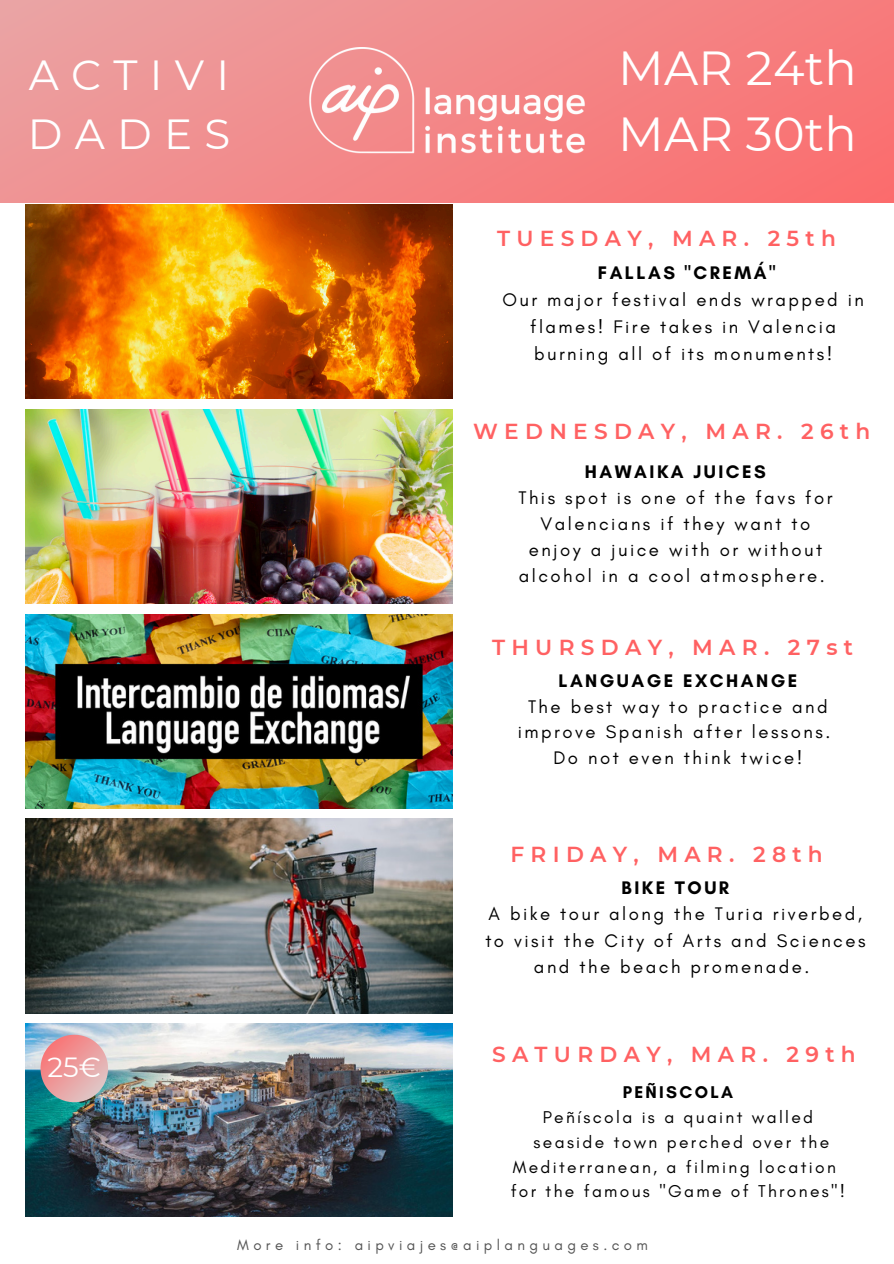
<style>
.page{position:relative;width:894px;height:1264px;background:#fff}
.page>*{position:absolute;margin:0;border:0;box-sizing:border-box;transform-origin:0 0}
.t1{font:47.7px/66.4px "Montserrat";letter-spacing:.005em;color:#fff}
.t2{font:42px/58.5px "Montserrat";letter-spacing:.29em;color:#fff}
.t3{font:27.6px "Montserrat";color:#fff}
.t4{font:600 21.75px "Montserrat";letter-spacing:.29em;color:#ff6162}
.t5{font:18.6px/26px "Glacial Indifference";letter-spacing:.135em;color:#000;text-align:center}
.t6{font:700 18.6px "Glacial Indifference";letter-spacing:.135em;color:#000}
.t7{font:17.4px/24.8px "Glacial Indifference";letter-spacing:.135em;color:#000;text-align:center}
.t8{font:700 17.4px "Glacial Indifference";letter-spacing:.135em;color:#000}
.t9{font:15px "Glacial Indifference";letter-spacing:.29em;color:#545454}
</style>
<div class="page">
<img style="left:26px;top:205px;width:426px;height:193px">
<img style="left:26px;top:410px;width:426px;height:193px">
<img style="left:26px;top:614px;width:426px;height:194px">
<img style="left:26px;top:818px;width:426px;height:194px">
<img style="left:26px;top:1023px;width:426px;height:193px">
<div style="left:0;top:0;width:893px;height:203px;background:linear-gradient(to right,#ec9d9d,#f97374)"></div>
<img style="left:307px;top:48px;width:280px;height:114px">
<svg style="left:41px;top:1034px;width:67px;height:68px;background:#d3a1a3"></svg>
<h2 class="t2" style="left:28px;top:45px;width:204px">ACTIVI<br>DADES</h2>
<h1 class="t1" style="left:618px;top:33px;width:240px">MAR 24th<br>MAR 30th</h1>
<p class="t4" style="left:497px;top:223px;width:340px">TUESDAY, MAR. 25th</p>
<p class="t6" style="left:597px;top:261px;width:179px">FALLAS "CREMÁ"</p>
<p class="t5" style="left:502px;top:287px;width:363px;line-height:27px">Our major festival ends wrapped in flames! Fire takes in Valencia burning all of its monuments!</p>
<p class="t4" style="left:473px;top:416px;width:398px">WEDNESDAY, MAR. 26th</p>
<p class="t6" style="left:584px;top:460px;width:182px">HAWAIKA JUICES</p>
<p class="t5" style="left:518px;top:485px;width:315px">This spot is one of the favs for<br>Valencians if they want to enjoy a juice with or without alcohol in a cool atmosphere.</p>
<p class="t4" style="left:492px;top:632px;width:362px">THURSDAY, MAR. 27st</p>
<p class="t6" style="left:558px;top:669px;width:240px">LANGUAGE EXCHANGE</p>
<p class="t5" style="left:517px;top:694px;width:314px;line-height:25.5px">The best way to practice and improve Spanish after lessons.<br>Do not even think twice!</p>
<h3 class="t3" style="left:47px;top:1048px;width:55px">25€</h3>
<p class="t4" style="left:510px;top:838px;width:314px">FRIDAY, MAR. 28th</p>
<p class="t6" style="left:621px;top:876px;width:109px">BIKE TOUR</p>
<p class="t5" style="left:485px;top:901px;width:381px">A bike tour along the Turia riverbed, to visit the City of Arts and Sciences and the beach promenade.</p>
<p class="t4" style="left:492px;top:1038px;width:365px">SATURDAY, MAR. 29th</p>
<p class="t8" style="left:622px;top:1081px;width:112px">PEÑISCOLA</p>
<p class="t7" style="left:510px;top:1105px;width:336px">Peñíscola is a quaint walled seaside town perched over the<br>Mediterranean, a filming location for the famous "Game of Thrones"!</p>
<p class="t9" style="left:237px;top:1236px;width:412px">More info: aipviajes@aiplanguages.com</p>
</div>
